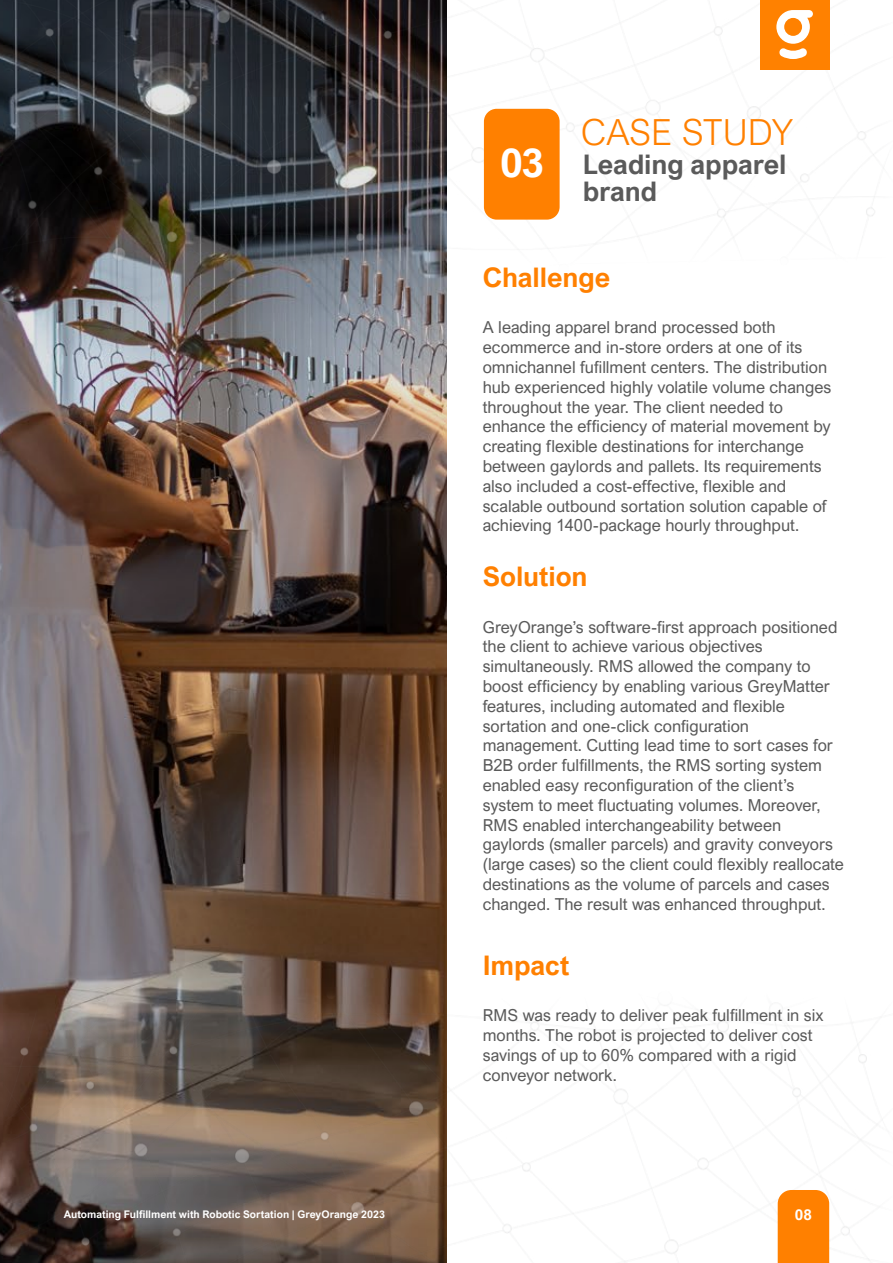
<style>
.page{position:relative;width:893px;height:1263px;background:#fff}
.page>*{position:absolute;margin:0;border:0;box-sizing:border-box;transform-origin:0 0}
.t1{font:300 36px "Arial Nova";color:#ff8000}
.t2{font:700 27px "Arial Nova";letter-spacing:-.005em;color:#ff8000}
.t3{font:700 27px/27px "Arial Nova";letter-spacing:-.005em;color:#5a5a5a}
.t4{font:16.5px/19.8px "Arial Nova";color:#5a5a5a}
.t5{font:700 15px "Arial Nova";color:#fff}
.t6{font:700 10.5px "Arial Nova";color:#fff}
.s1{font-size:40.05px;color:#fff}
</style>
<div class="page">
<img style="left:0;top:320px;width:446px;height:623px">
<img style="left:0;top:0;width:875px;height:320px">
<img style="left:0;top:943px;width:869px;height:320px">
<div style="left:778px;top:1190px;width:51px;height:73px;background:#ff8000"></div>
<div style="left:484px;top:109px;width:76px;height:111px;background:#ff8000;border-radius:13px"></div>
<div style="left:760px;top:0;width:69px;height:69px;background:#ff8100"></div>
<svg style="left:776px;top:10px;width:37px;height:49px"></svg>
<p class="t6" style="left:64px;top:1208px;width:323px">Automating Fulfillment with Robotic Sortation | GreyOrange 2023</p>
<h1 class="t1" style="left:581px;top:112px;width:214px">CASE STUDY</h1>
<h2 class="t3" style="left:583px;top:150px;width:205px;text-indent:-83px"><span class="s1">03</span> Leading apparel brand</h2>
<h2 class="t2" style="left:483px;top:262px;width:129px">Challenge</h2>
<p class="t4" style="left:483px;top:318px;width:350px">A leading apparel brand processed both ecommerce and in-store orders at one of its omnichannel fufillment centers. The distribution hub experienced highly volatile volume changes throughout the year. The client needed to enhance the efficiency of material movement by creating flexible destinations for interchange between gaylords and pallets. Its requirements also included a cost-effective, flexible and scalable outbound sortation solution capable of achieving 1400-package hourly throughput.</p>
<h2 class="t2" style="left:483px;top:561px;width:106px">Solution</h2>
<p class="t4" style="left:483px;top:617px;width:363px">GreyOrange’s software-first approach positioned the client to achieve various objectives simultaneously. RMS allowed the company to boost efficiency by enabling various GreyMatter features, including automated and flexible sortation and one-click configuration management. Cutting lead time to sort cases for B2B order fulfillments, the RMS sorting system enabled easy reconfiguration of the client’s system to meet fluctuating volumes. Moreover, RMS enabled interchangeability between gaylords (smaller parcels) and gravity conveyors (large cases) so the client could flexibly reallocate destinations as the volume of parcels and cases changed. The result was enhanced throughput.</p>
<h2 class="t2" style="left:483px;top:950px;width:88px">Impact</h2>
<p class="t4" style="left:483px;top:1006px;width:342px">RMS was ready to deliver peak fulfillment in six months. The robot is projected to deliver cost savings of up to 60% compared with a rigid conveyor network.</p>
<p class="t5" style="left:795px;top:1205px;width:19px">08</p>
</div>
